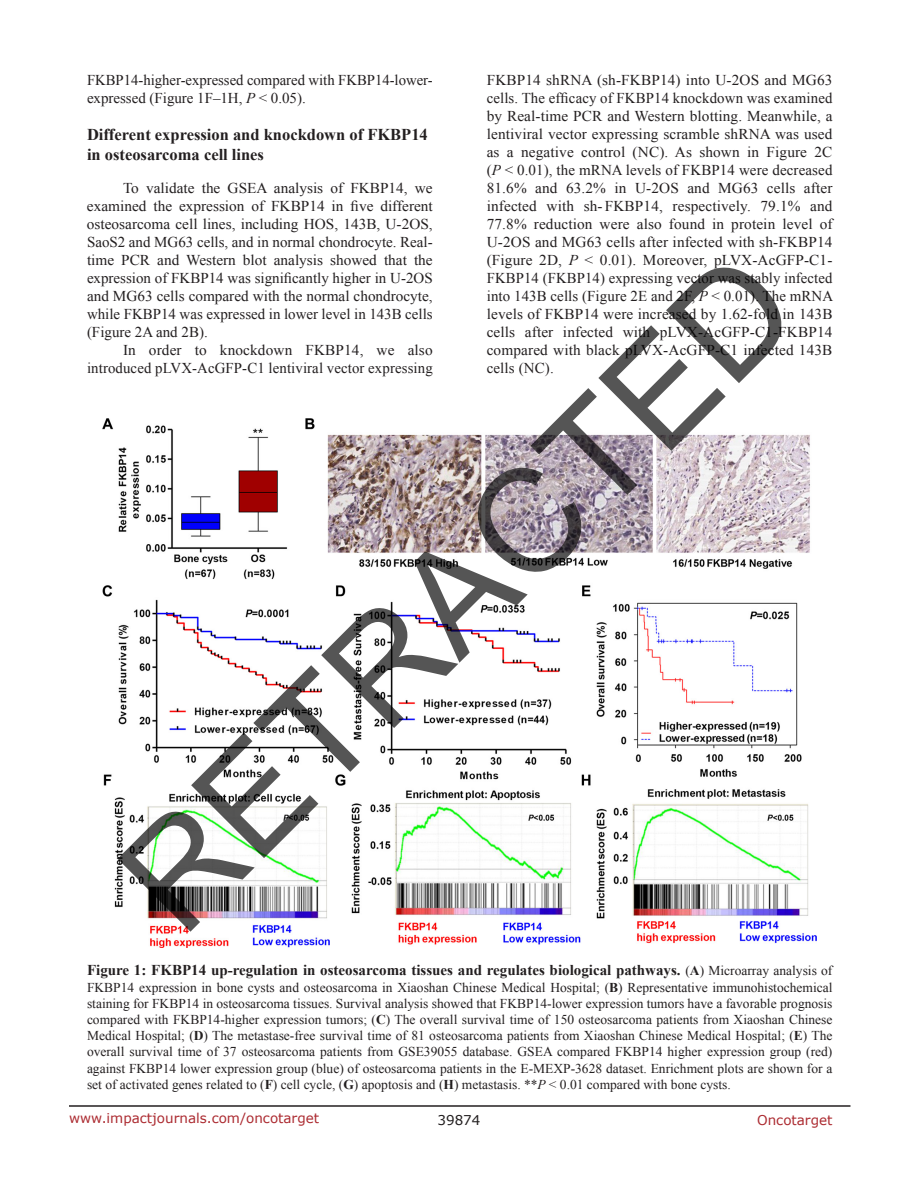
<style>
.page{position:relative;width:918px;height:1188px;background:#fff}
.page>*{position:absolute;margin:0;border:0;box-sizing:border-box;transform-origin:0 0}
.t1{font:144px "Arial";color:rgb(0 0 0/.67)}
.t2{font:700 16.5px/19.8px "Times New Roman";color:#231f20}
.t3{font:15px/18px "Times New Roman";letter-spacing:.01em;color:#231f20;text-align:justify}
.t4{font:700 15px "Times New Roman";color:#231f20}
.t5{font:13.5px/16.2px "Times New Roman";color:#231f20;text-align:justify}
.t6{font:13.5px "Verdana";color:#ac2b31}
.t7{font:13.5px "Verdana";color:#231f20}
.s1{font-style:italic}
.s2{font-weight:400;font-size:13.5px}
.s3{font-size:13.5px}
.s4{font-weight:700}
</style>
<div class="page">
<hr style="left:69px;top:1105px;width:781px;height:2px;background:#231f20">
<img style="left:103px;top:419px;width:714px;height:528px">
<p class="t3" style="left:487px;top:71px;width:348px">FKBP14 shRNA (sh-FKBP14) into U-2OS and MG63 cells. The efficacy of FKBP14 knockdown was examined by Real-time PCR and Western blotting. Meanwhile, a lentiviral vector expressing scramble shRNA was used as a negative control (NC). As shown in Figure 2C (<span class="s1">P</span> &lt; 0.01), the mRNA levels of FKBP14 were decreased 81.6% and 63.2% in U-2OS and MG63 cells after infected with sh- FKBP14, respectively. 79.1% and 77.8% reduction were also found in protein level of U-2OS and MG63 cells after infected with sh-FKBP14 (Figure 2D, <span class="s1">P</span> &lt; 0.01). Moreover, pLVX-AcGFP-C1- FKBP14 (FKBP14) expressing vector was stably infected into 143B cells (Figure 2E and 2F, <span class="s1">P</span> &lt; 0.01). The mRNA levels of FKBP14 were increased by 1.62-fold in 143B cells after infected with pLVX-AcGFP-C1-FKBP14 compared with black pLVX-AcGFP-C1 infected 143B cells (NC).</p>
<p class="t3" style="left:87px;top:71px;width:347px">FKBP14-higher-expressed compared with FKBP14-lower&shy;expressed (Figure 1F–1H, <span class="s1">P</span> &lt; 0.05).</p>
<p class="t2" style="left:87px;top:124px;width:342px">Different expression and knockdown of FKBP14 in osteosarcoma cell lines</p>
<p class="t3" style="left:87px;top:178px;width:347px;text-indent:36px">To validate the GSEA analysis of FKBP14, we examined the expression of FKBP14 in five different osteosarcoma cell lines, including HOS, 143B, U-2OS, SaoS2 and MG63 cells, and in normal chondrocyte. Real&shy;time PCR and Western blot analysis showed that the expression of FKBP14 was significantly higher in U-2OS and MG63 cells compared with the normal chondrocyte, while FKBP14 was expressed in lower level in 143B cells (Figure 2A and 2B).</p>
<p class="t3" style="left:87px;top:340px;width:347px;text-align:right">In order to knockdown FKBP14, we also introduced pLVX-AcGFP-C1 lentiviral vector expressing</p>
<h1 class="t1" style="left:77px;top:834px;width:881px;rotate:-45deg">RETRACTED</h1>
<p class="t4" style="left:87px;top:960px;width:747px">Figure 1: FKBP14 up-regulation in osteosarcoma tissues and regulates biological pathways. <span class="s2">(</span><span class="s3">A</span><span class="s2">) Microarray analysis of</span></p>
<p class="t5" style="left:87px;top:979px;width:747px">FKBP14 expression in bone cysts and osteosarcoma in Xiaoshan Chinese Medical Hospital; (<span class="s4">B</span>) Representative immunohistochemical staining for FKBP14 in osteosarcoma tissues. Survival analysis showed that FKBP14-lower expression tumors have a favorable prognosis compared with FKBP14-higher expression tumors; (<span class="s4">C</span>) The overall survival time of 150 osteosarcoma patients from Xiaoshan Chinese Medical Hospital; (<span class="s4">D</span>) The metastase-free survival time of 81 osteosarcoma patients from Xiaoshan Chinese Medical Hospital; (<span class="s4">E</span>) The overall survival time of 37 osteosarcoma patients from GSE39055 database. GSEA compared FKBP14 higher expression group (red) against FKBP14 lower expression group (blue) of osteosarcoma patients in the E-MEXP-3628 dataset. Enrichment plots are shown for a set of activated genes related to (<span class="s4">F</span>) cell cycle, (<span class="s4">G</span>) apoptosis and (<span class="s4">H</span>) metastasis. **<span class="s1">P</span> &lt; 0.01 compared with bone cysts.</p>
<p class="t6" style="left:69px;top:1109px;width:252px">www.impactjournals.com/oncotarget</p>
<p class="t7" style="left:438px;top:1111px;width:44px">39874</p>
<p class="t6" style="left:757px;top:1111px;width:77px">Oncotarget</p>
</div>
